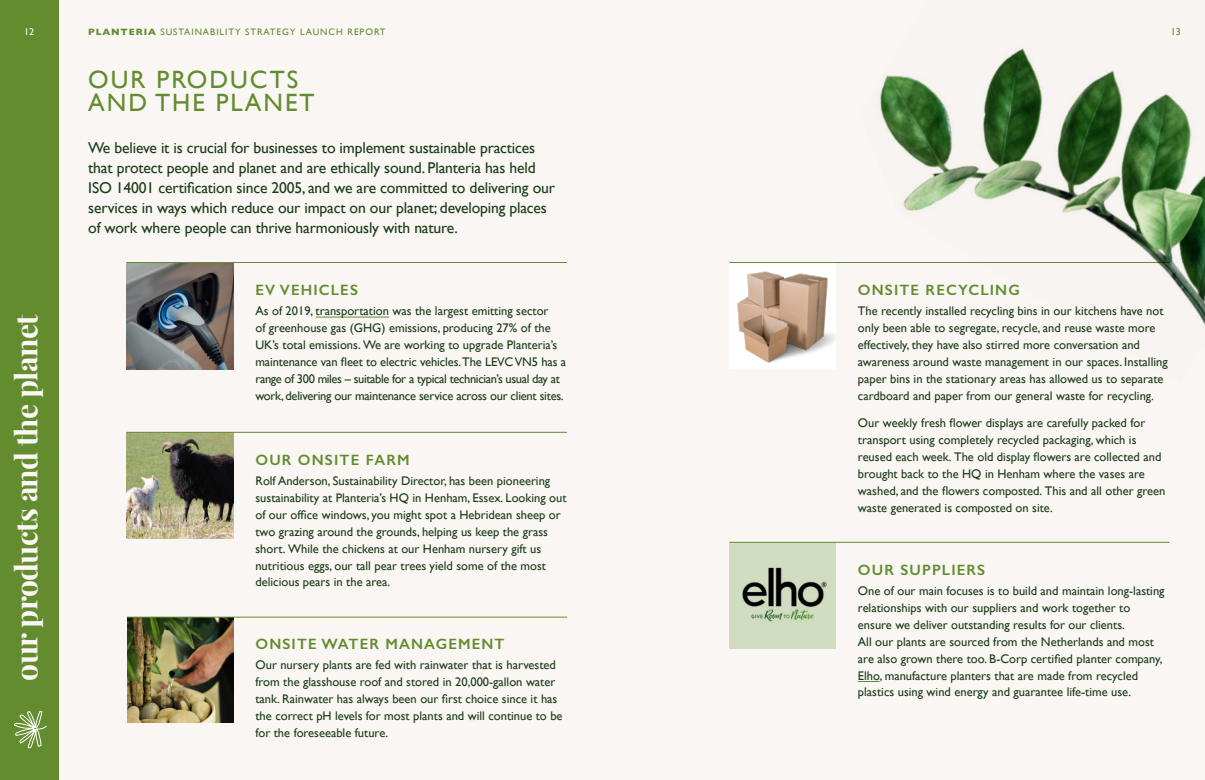
<style>
.page{position:relative;width:1205px;height:780px;background:#fff}
.page>*{position:absolute;margin:0;border:0;box-sizing:border-box;transform-origin:0 0}
.t1{font:30px "Playfair Display";letter-spacing:-.02em;color:#f9f6f4}
.t2{font:25px/22.5px "Gill Sans";letter-spacing:.08em;color:#628c2e}
.t3{font:15.62px/20px "Gill Sans";letter-spacing:-.01em;color:#1b3b17}
.t4{font:600 15px "Gill Sans";letter-spacing:.075em;color:#628c2e}
.t5{font:12.5px/16.9px "Gill Sans";color:#1b3b17}
.t6{font:10px "Gill Sans";color:#fff}
.t7{font:10px "Gill Sans";color:#628c2e}
.t8{font:9.38px "Gill Sans";letter-spacing:.1em;color:#628c2e}
.s1{font-weight:700}
</style>
<div class="page">
<div style="left:55px;top:0;width:1150px;height:780px;background:#f9f6f4"></div>
<hr style="left:315px;top:317px;width:74px;height:1px;background:#628c2e">
<div style="left:0;top:0;width:58px;height:780px;background:#628c2e"></div>
<svg style="left:858px;top:681px;width:22px;height:1px"></svg>
<img style="left:127px;top:263px;width:106px;height:106px">
<img style="left:729px;top:264px;width:107px;height:105px">
<div style="left:729px;top:542px;width:107px;height:106px;background:#d0ddc0"></div>
<img style="left:742px;top:567px;width:85px;height:55px">
<img style="left:127px;top:433px;width:106px;height:105px">
<img style="left:127px;top:618px;width:106px;height:104px">
<hr style="left:127px;top:262px;width:440px;height:1px;background:#628c2e">
<hr style="left:127px;top:432px;width:440px;height:1px;background:#628c2e">
<hr style="left:127px;top:617px;width:440px;height:1px;background:#628c2e">
<hr style="left:729px;top:262px;width:440px;height:1px;background:#628c2e">
<hr style="left:729px;top:542px;width:440px;height:1px;background:#628c2e">
<svg style="left:14px;top:711px;width:33px;height:37px"></svg>
<img style="left:880px;top:48px;width:325px;height:277px">
<p class="t8" style="left:88px;top:26px;width:299px"><span class="s1">PLANTERIA</span> SUSTAINABILITY STRATEGY LAUNCH REPORT</p>
<p class="t6" style="left:24px;top:26px;width:11px">12</p>
<p class="t7" style="left:1171px;top:26px;width:11px">13</p>
<h2 class="t2" style="left:88px;top:68px;width:228px">OUR PRODUCTS<br>AND THE PLANET</h2>
<h1 class="t1" style="left:3px;top:680px;width:368px;rotate:-90deg">our products and the planet</h1>
<p class="t3" style="left:88px;top:137px;width:468px">We believe it is crucial for businesses to implement sustainable practices that protect people and planet and are ethically sound. Planteria has held ISO 14001 certification since 2005, and we are committed to delivering our services in ways which reduce our impact on our planet; developing places of work where people can thrive harmoniously with nature.</p>
<p class="t4" style="left:255px;top:280px;width:104px">EV VEHICLES</p>
<p class="t5" style="left:255px;top:302px;width:312px">As of 2019, transportation was the largest emitting sector<br>of greenhouse gas (GHG) emissions, producing 27% of the UK’s total emissions. We are working to upgrade Planteria’s maintenance van fleet to electric vehicles. The LEVC VN5 has a range of 300 miles – suitable for a typical technician’s usual day at work, delivering our maintenance service across our client sites.</p>
<p class="t4" style="left:255px;top:450px;width:156px">OUR ONSITE FARM</p>
<p class="t5" style="left:255px;top:472px;width:313px">Rolf Anderson, Sustainability Director, has been pioneering sustainability at Planteria’s HQ in Henham, Essex. Looking out of our office windows, you might spot a Hebridean sheep or two grazing around the grounds, helping us keep the grass short. While the chickens at our Henham nursery gift us nutritious eggs, our tall pear trees yield some of the most delicious pears in the area.</p>
<p class="t4" style="left:255px;top:634px;width:251px">ONSITE WATER MANAGEMENT</p>
<p class="t5" style="left:255px;top:656px;width:309px">Our nursery plants are fed with rainwater that is harvested from the glasshouse roof and stored in 20,000-gallon water tank. Rainwater has always been our first choice since it has the correct pH levels for most plants and will continue to be for the foreseeable future.</p>
<p class="t4" style="left:858px;top:280px;width:163px">ONSITE RECYCLING</p>
<p class="t5" style="left:858px;top:302px;width:311px">The recently installed recycling bins in our kitchens have not only been able to segregate, recycle, and reuse waste more effectively, they have also stirred more conversation and awareness around waste management in our spaces. Installing paper bins in the stationary areas has allowed us to separate cardboard and paper from our general waste for recycling.</p>
<p class="t5" style="left:858px;top:414px;width:309px">Our weekly fresh flower displays are carefully packed for transport using completely recycled packaging, which is reused each week. The old display flowers are collected and brought back to the HQ in Henham where the vases are washed, and the flowers composted. This and all other green waste generated is composted on site.</p>
<p class="t4" style="left:858px;top:560px;width:129px">OUR SUPPLIERS</p>
<p class="t5" style="left:858px;top:582px;width:308px">One of our main focuses is to build and maintain long-lasting relationships with our suppliers and work together to ensure we deliver outstanding results for our clients.<br>All our plants are sourced from the Netherlands and most are also grown there too. B-Corp certified planter company, Elho, manufacture planters that are made from recycled plastics using wind energy and guarantee life-time use.</p>
</div>
